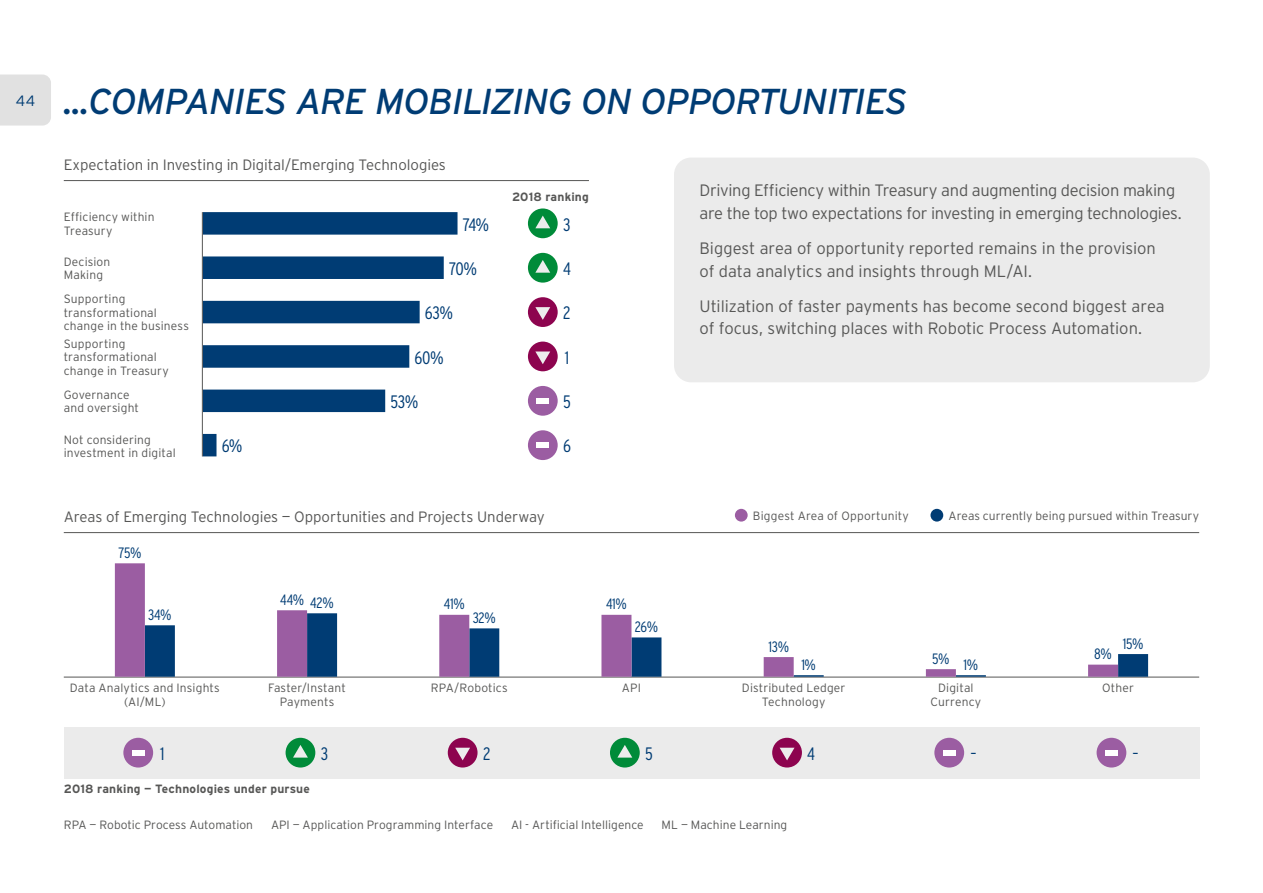
<style>
.page{position:relative;width:1263px;height:893px;background:#fff}
.page>*{position:absolute;margin:0;border:0;box-sizing:border-box;transform-origin:0 0}
.t1{font:italic 36px "Interstate";letter-spacing:-.02em;color:#003c74}
.t2{font:300 condensed 18px "Interstate";letter-spacing:-.025em;color:#003c74}
.t3{font:300 16.5px/22.5px "Interstate";letter-spacing:-.01em;color:#575756}
.t4{font:300 15px "Interstate";letter-spacing:-.005em;color:#575756}
.t5{font:300 condensed 15px "Interstate";letter-spacing:-.02em;color:#003c74}
.t6{font:300 15px "Interstate";color:#003c74}
.t7{font:300 12px/13.5px "Interstate";letter-spacing:.01em;color:#575756}
.t8{font:700 12px "Interstate";letter-spacing:.015em;color:#575756}
</style>
<div class="page">
<div style="left:0;top:75px;width:51px;height:51px;background:#e1e1e1"></div>
<div style="left:674px;top:158px;width:536px;height:224px;background:#ebebeb;border-radius:17px"></div>
<hr style="left:64px;top:180px;width:525px;height:1px;background:#575756">
<div style="left:203px;top:212px;width:254px;height:23px;background:#003c74"></div>
<div style="left:203px;top:256px;width:241px;height:23px;background:#003c74"></div>
<div style="left:203px;top:301px;width:217px;height:22px;background:#003c74"></div>
<div style="left:203px;top:345px;width:206px;height:23px;background:#003c74"></div>
<div style="left:203px;top:390px;width:182px;height:22px;background:#003c74"></div>
<div style="left:203px;top:434px;width:13px;height:22px;background:#003c74"></div>
<hr style="left:202px;top:212px;width:1px;height:244px;background:#575756">
<div style="left:528px;top:208px;width:30px;height:30px;background:#008b39;border-radius:50%"></div>
<svg style="left:535px;top:216px;width:15px;height:12px"></svg>
<div style="left:528px;top:253px;width:30px;height:30px;background:#008b39;border-radius:50%"></div>
<svg style="left:535px;top:260px;width:15px;height:13px"></svg>
<div style="left:528px;top:297px;width:30px;height:30px;background:#8d044f;border-radius:50%"></div>
<svg style="left:535px;top:307px;width:15px;height:13px"></svg>
<div style="left:528px;top:342px;width:30px;height:29px;background:#8d044f;border-radius:50%"></div>
<svg style="left:535px;top:351px;width:15px;height:13px"></svg>
<div style="left:528px;top:386px;width:30px;height:30px;background:#9b5da2;border-radius:50%"></div>
<div style="left:536px;top:398px;width:13px;height:5px;background:#fff"></div>
<div style="left:528px;top:430px;width:30px;height:30px;background:#9b5da2;border-radius:50%"></div>
<div style="left:536px;top:443px;width:13px;height:5px;background:#fff"></div>
<div style="left:64px;top:727px;width:1135px;height:51px;background:#ebebeb"></div>
<div style="left:610px;top:738px;width:30px;height:29px;background:#008b39;border-radius:50%"></div>
<svg style="left:617px;top:745px;width:15px;height:13px"></svg>
<div style="left:286px;top:738px;width:29px;height:29px;background:#008b39;border-radius:50%"></div>
<svg style="left:293px;top:745px;width:15px;height:13px"></svg>
<div style="left:448px;top:738px;width:29px;height:29px;background:#8d044f;border-radius:50%"></div>
<svg style="left:455px;top:748px;width:15px;height:12px"></svg>
<div style="left:772px;top:738px;width:30px;height:29px;background:#8d044f;border-radius:50%"></div>
<svg style="left:780px;top:748px;width:14px;height:12px"></svg>
<div style="left:934px;top:738px;width:30px;height:29px;background:#9b5da2;border-radius:50%"></div>
<div style="left:943px;top:750px;width:13px;height:5px;background:#fff"></div>
<div style="left:1096px;top:738px;width:30px;height:29px;background:#9b5da2;border-radius:50%"></div>
<div style="left:1105px;top:750px;width:13px;height:5px;background:#fff"></div>
<div style="left:123px;top:738px;width:30px;height:29px;background:#9b5da2;border-radius:50%"></div>
<div style="left:132px;top:750px;width:13px;height:5px;background:#fff"></div>
<hr style="left:64px;top:532px;width:1135px;height:1px;background:#575756">
<hr style="left:64px;top:677px;width:1135px;height:1px;background:#575756">
<div style="left:735px;top:509px;width:13px;height:13px;background:#9b5da2;border-radius:50%"></div>
<div style="left:930px;top:509px;width:13px;height:13px;background:#003c74;border-radius:50%"></div>
<div style="left:307px;top:613px;width:30px;height:64px;background:#003c74"></div>
<div style="left:277px;top:610px;width:30px;height:67px;background:#9b5da2"></div>
<div style="left:145px;top:625px;width:30px;height:52px;background:#003c74"></div>
<div style="left:115px;top:563px;width:30px;height:114px;background:#9b5da2"></div>
<div style="left:469px;top:628px;width:30px;height:49px;background:#003c74"></div>
<div style="left:439px;top:615px;width:30px;height:62px;background:#9b5da2"></div>
<div style="left:631px;top:637px;width:30px;height:40px;background:#003c74"></div>
<div style="left:601px;top:615px;width:30px;height:62px;background:#9b5da2"></div>
<hr style="left:794px;top:675px;width:30px;height:2px;background:#003c74">
<div style="left:764px;top:657px;width:30px;height:20px;background:#9b5da2"></div>
<hr style="left:956px;top:675px;width:30px;height:2px;background:#003c74">
<div style="left:926px;top:669px;width:30px;height:8px;background:#9b5da2"></div>
<div style="left:1118px;top:654px;width:30px;height:23px;background:#003c74"></div>
<div style="left:1088px;top:665px;width:30px;height:12px;background:#9b5da2"></div>
<p class="t6" style="left:16px;top:92px;width:21px">44</p>
<h1 class="t1" style="left:64px;top:79px;width:845px">...COMPANIES ARE MOBILIZING ON OPPORTUNITIES</h1>
<p class="t4" style="left:64px;top:155px;width:384px">Expectation in Investing in Digital/Emerging Technologies</p>
<p class="t7" style="left:64px;top:210px;width:92px">Efficiency within<br>Treasury</p>
<h2 class="t2" style="left:463px;top:213px;width:28px">74%</h2>
<p class="t7" style="left:64px;top:255px;width:48px">Decision<br>Making</p>
<h2 class="t2" style="left:449px;top:258px;width:29px">70%</h2>
<p class="t7" style="left:64px;top:292px;width:127px">Supporting transformational change in the business</p>
<h2 class="t2" style="left:425px;top:302px;width:30px">63%</h2>
<p class="t7" style="left:64px;top:337px;width:107px">Supporting transformational change in Treasury</p>
<h2 class="t2" style="left:415px;top:346px;width:31px">60%</h2>
<p class="t7" style="left:64px;top:388px;width:77px">Governance and oversight</p>
<h2 class="t2" style="left:390px;top:391px;width:29px">53%</h2>
<p class="t7" style="left:64px;top:432px;width:113px">Not considering investment in digital</p>
<h2 class="t2" style="left:222px;top:435px;width:22px">6%</h2>
<p class="t8" style="left:512px;top:190px;width:78px">2018 ranking</p>
<h2 class="t2" style="left:563px;top:213px;width:9px">3</h2>
<h2 class="t2" style="left:563px;top:258px;width:9px">4</h2>
<h2 class="t2" style="left:563px;top:302px;width:9px">2</h2>
<h2 class="t2" style="left:565px;top:346px;width:6px">1</h2>
<h2 class="t2" style="left:563px;top:391px;width:9px">5</h2>
<h2 class="t2" style="left:563px;top:435px;width:9px">6</h2>
<h3 class="t3" style="left:699px;top:179px;width:484px">Driving Efficiency within Treasury and augmenting decision making are the top two expectations for investing in emerging technologies.</h3>
<h3 class="t3" style="left:699px;top:237px;width:458px">Biggest area of opportunity reported remains in the provision of data analytics and insights through ML/AI.</h3>
<h3 class="t3" style="left:699px;top:295px;width:467px">Utilization of faster payments has become second biggest area of focus, switching places with Robotic Process Automation.</h3>
<p class="t4" style="left:64px;top:507px;width:482px">Areas of Emerging Technologies — Opportunities and Projects Underway</p>
<p class="t7" style="left:753px;top:509px;width:158px">Biggest Area of Opportunity</p>
<p class="t7" style="left:948px;top:509px;width:252px">Areas currently being pursued within Treasury</p>
<p class="t5" style="left:118px;top:544px;width:25px">75%</p>
<p class="t5" style="left:148px;top:606px;width:25px">34%</p>
<p class="t5" style="left:280px;top:592px;width:55px">44% 42%</p>
<p class="t5" style="left:444px;top:595px;width:22px">41%</p>
<p class="t5" style="left:473px;top:609px;width:25px">32%</p>
<p class="t5" style="left:606px;top:595px;width:22px">41%</p>
<p class="t5" style="left:635px;top:618px;width:25px">26%</p>
<p class="t5" style="left:768px;top:637px;width:22px">13%</p>
<p class="t5" style="left:801px;top:655px;width:16px">1%</p>
<p class="t5" style="left:932px;top:649px;width:19px">5%</p>
<p class="t5" style="left:963px;top:655px;width:16px">1%</p>
<p class="t5" style="left:1094px;top:645px;width:19px">8%</p>
<p class="t5" style="left:1123px;top:634px;width:22px">15%</p>
<p class="t7" style="left:268px;top:681px;width:79px;text-align:center">Faster/Instant<br>Payments</p>
<p class="t7" style="left:431px;top:681px;width:78px">RPA/Robotics</p>
<p class="t7" style="left:742px;top:681px;width:105px;text-align:center">Distributed Ledger<br>Technology</p>
<p class="t7" style="left:1102px;top:681px;width:33px">Other</p>
<p class="t7" style="left:70px;top:681px;width:151px;text-align:center">Data Analytics and Insights (AI/ML)</p>
<p class="t7" style="left:622px;top:681px;width:21px">API</p>
<p class="t7" style="left:930px;top:681px;width:52px;text-align:center">Digital<br>Currency</p>
<h2 class="t2" style="left:160px;top:743px;width:6px">1</h2>
<h2 class="t2" style="left:321px;top:743px;width:9px">3</h2>
<h2 class="t2" style="left:483px;top:743px;width:9px">2</h2>
<h2 class="t2" style="left:645px;top:743px;width:9px">5</h2>
<h2 class="t2" style="left:807px;top:743px;width:9px">4</h2>
<h2 class="t2" style="left:970px;top:743px;width:8px">–</h2>
<h2 class="t2" style="left:1132px;top:743px;width:8px">–</h2>
<p class="t8" style="left:64px;top:781px;width:248px">2018 ranking — Technologies under pursue</p>
<p class="t7" style="left:64px;top:818px;width:191px">RPA — Robotic Process Automation</p>
<p class="t7" style="left:271px;top:818px;width:224px">API — Application Programming Interface</p>
<p class="t7" style="left:511px;top:818px;width:134px">AI - Artificial Intelligence</p>
<p class="t7" style="left:662px;top:818px;width:127px">ML — Machine Learning</p>
</div>
